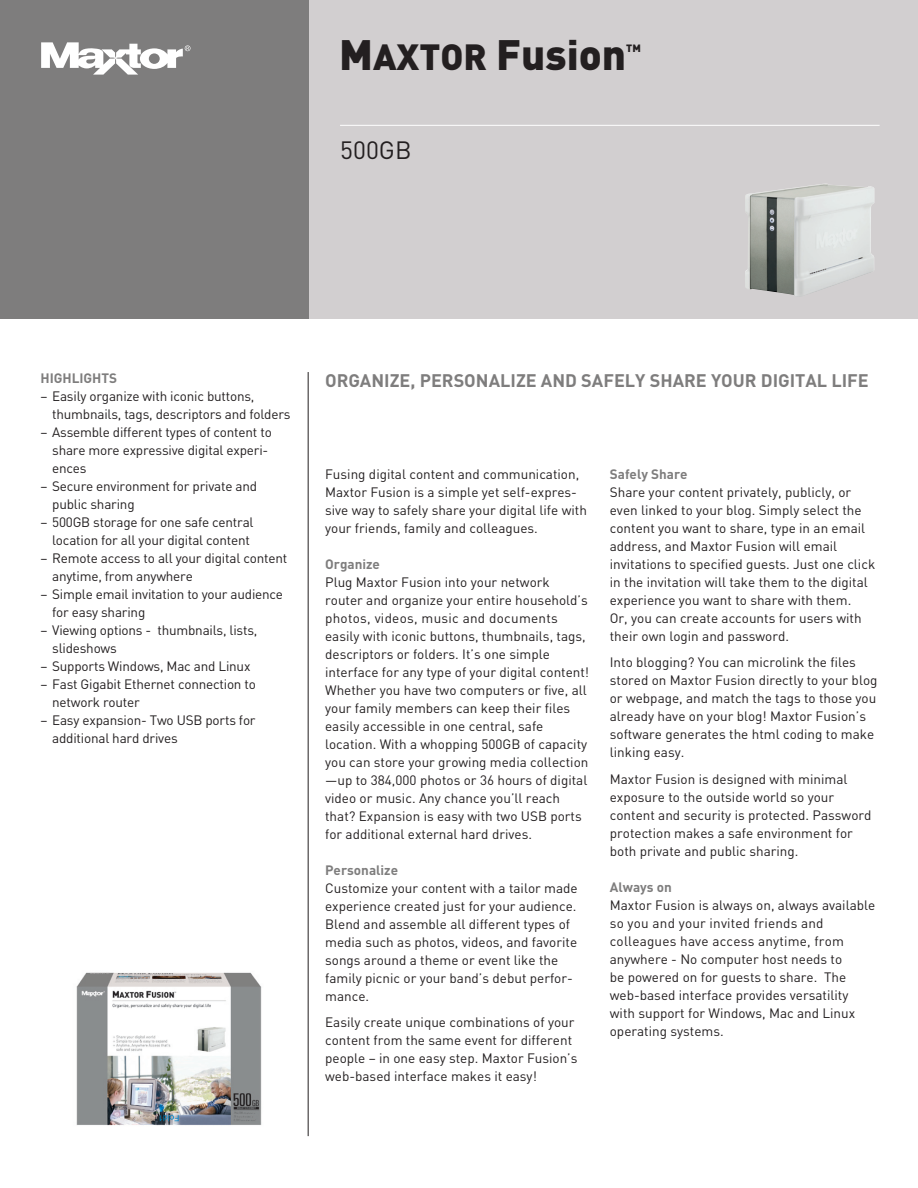
<style>
.page{position:relative;width:918px;height:1188px;background:#fff}
.page>*{position:absolute;margin:0;border:0;box-sizing:border-box;transform-origin:0 0}
.t1{font:900 42px "DIN";color:#231f20}
.t2{font:24.75px "DIN";color:#231f20}
.t3{font:700 18px "DIN";color:#7e7d7d}
.t4{font:13.5px/18px "DIN";color:#231f20}
.t5{font:700 13.5px "DIN";color:#7e7d7d}
.t6{font:900 10.5px "DIN";color:#231f20}
.s1{font-size:36px}
</style>
<div class="page">
<div style="left:308px;top:0;width:610px;height:319px;background:#d2cfd0"></div>
<div style="left:0;top:0;width:308px;height:319px;background:#7e7d7d"></div>
<hr style="left:340px;top:125px;width:540px;height:1px;background:#fff">
<svg style="left:41px;top:42px;width:150px;height:33px"></svg>
<hr style="left:308px;top:372px;width:1px;height:764px;background:#231f20">
<img style="left:76px;top:972px;width:186px;height:154px">
<img style="left:745px;top:184px;width:130px;height:112px">
<h1 class="t1" style="left:339px;top:27px;width:289px">M<span class="s1">AXTOR</span> Fusion</h1>
<p class="t6" style="left:626px;top:41px;width:16px">TM</p>
<h2 class="t2" style="left:340px;top:134px;width:73px">500GB</h2>
<p class="t5" style="left:40px;top:370px;width:78px">HIGHLIGHTS</p>
<p class="t4" style="left:52px;top:387px;width:240px;text-indent:-12px">– Easily organize with iconic buttons, thumbnails, tags, descriptors and folders</p>
<p class="t4" style="left:52px;top:423px;width:221px;text-indent:-12px">– Assemble different types of content to share more expressive digital experi&shy;ences</p>
<p class="t4" style="left:52px;top:477px;width:206px;text-indent:-12px">– Secure environment for private and public sharing</p>
<p class="t4" style="left:41px;top:513px;width:215px;text-align:right">– 500GB storage for one safe central location for all your digital content</p>
<p class="t4" style="left:52px;top:549px;width:237px;text-indent:-12px">– Remote access to all your digital content anytime, from anywhere</p>
<p class="t4" style="left:52px;top:585px;width:232px;text-indent:-12px">– Simple email invitation to your audience for easy sharing</p>
<p class="t4" style="left:52px;top:621px;width:207px;text-indent:-12px">– Viewing options - thumbnails, lists, slideshows</p>
<p class="t4" style="left:41px;top:657px;width:211px">– Supports Windows, Mac and Linux</p>
<p class="t4" style="left:52px;top:675px;width:205px;text-indent:-12px">– Fast Gigabit Ethernet connection to network router</p>
<p class="t4" style="left:52px;top:711px;width:205px;text-indent:-12px">– Easy expansion- Two USB ports for additional hard drives</p>
<h3 class="t3" style="left:325px;top:369px;width:446px">ORGANIZE, PERSONALIZE AND SAFELY SHARE YOUR DIGIT</h3>
<h3 class="t3" style="left:805px;top:369px;width:65px">AL LI FE</h3>
<p class="t4" style="left:325px;top:465px;width:263px">Fusing digital content and communication, Maxtor Fusion is a simple yet self-expres&shy;sive way to safely share your digital life with your friends, family and colleagues.</p>
<p class="t5" style="left:325px;top:555px;width:56px">ORGANIZE</p>
<p class="t4" style="left:325px;top:573px;width:266px">Plug Maxtor Fusion into your network router and organize your entire household’s photos, videos, music and documents easily with iconic buttons, thumbnails, tags, descriptors or folders. It’s one simple interface for any type of your digital content!<br>Whether you have two computers or five, all your family members can keep their files easily accessible in one central, safe location. With a whopping 500GB of capacity you can store your growing media collection —up to 384,000 photos or 36 hours of digital video or music. Any chance you’ll reach that? Expansion is easy with two USB ports for additional external hard drives.</p>
<p class="t5" style="left:325px;top:861px;width:75px">PERSONALIZE</p>
<p class="t4" style="left:325px;top:879px;width:254px">Customize your content with a tailor made experience created just for your audience.<br>Blend and assemble all different types of media such as photos, videos, and favorite songs around a theme or event like the family picnic or your band’s debut perfor&shy;mance.</p>
<p class="t4" style="left:325px;top:1013px;width:254px">Easily create unique combinations of your content from the same event for different people – in one easy step. Maxtor Fusion’s web-based interface makes it easy!</p>
<p class="t5" style="left:610px;top:465px;width:79px">SAFELY SHARE</p>
<p class="t4" style="left:610px;top:483px;width:267px">Share your content privately, publicly, or even linked to your blog. Simply select the content you want to share, type in an email address, and Maxtor Fusion will email invitations to specified guests. Just one click in the invitation will take them to the digital experience you want to share with them.<br>Or, you can create accounts for users with their own login and password.</p>
<p class="t4" style="left:610px;top:653px;width:269px">Into blogging? You can microlink the files stored on Maxtor Fusion directly to your blog or webpage, and match the tags to those you already have on your blog! Maxtor Fusion’s software generates the html coding to make linking easy.</p>
<p class="t4" style="left:610px;top:770px;width:263px">Maxtor Fusion is designed with minimal exposure to the outside world so your content and security is protected. Password protection makes a safe environment for both private and public sharing.</p>
<p class="t5" style="left:610px;top:878px;width:64px">ALWAYS ON</p>
<p class="t4" style="left:610px;top:896px;width:267px">Maxtor Fusion is always on, always available so you and your invited friends and colleagues have access anytime, from anywhere - No computer host needs to<br>be powered on for guests to share. The web-based interface provides versatility with support for Windows, Mac and Linux operating systems.</p>
</div>
